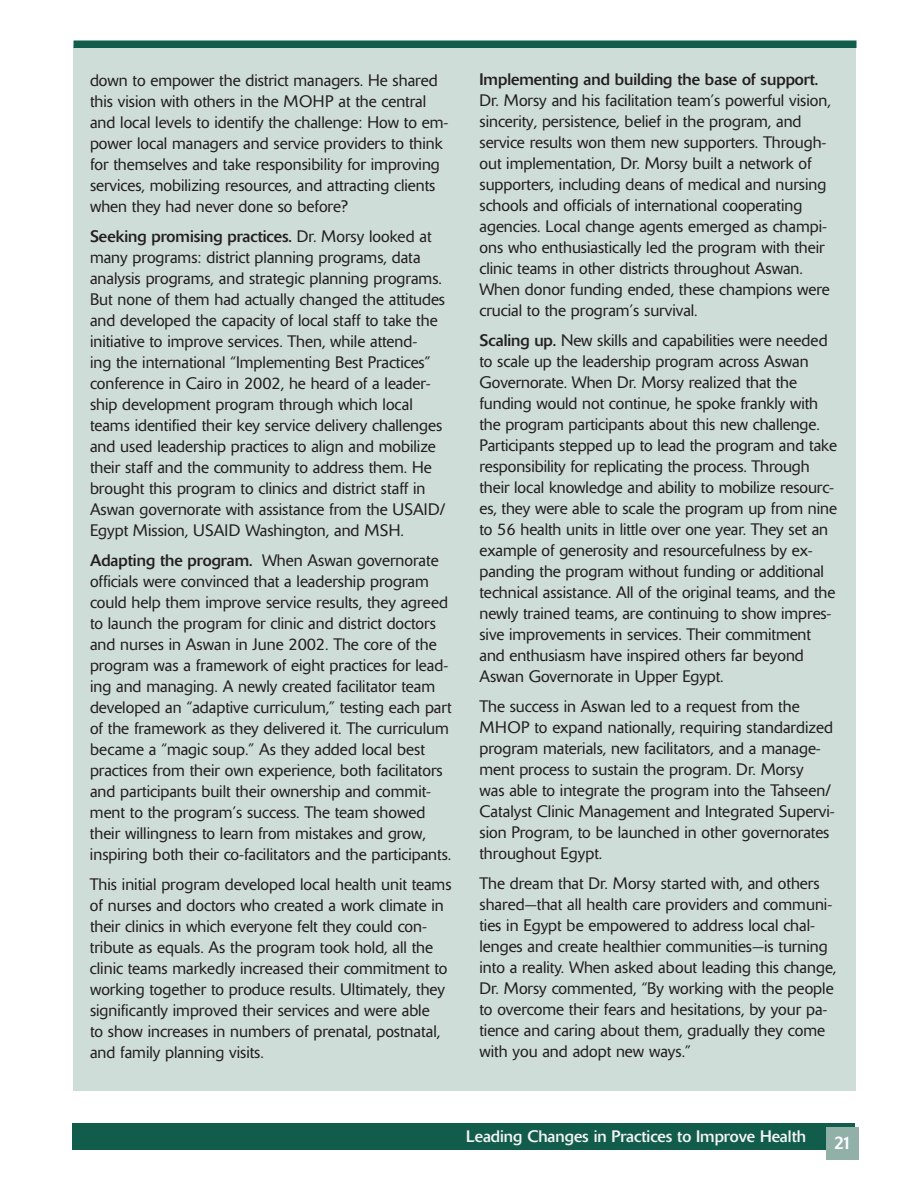
<style>
.page{position:relative;width:918px;height:1188px;background:#fff}
.page>*{position:absolute;margin:0;border:0;box-sizing:border-box;transform-origin:0 0}
.t1{font:18px "Delta";color:#fff}
.t2{font:300 16.5px/21px "Delta";color:#231f20}
.t3{font:16.5px "Delta";color:#f2f3f4}
.t4{font:16.5px "Delta";color:#231f20}
.s1{font-weight:400}
</style>
<div class="page">
<div style="left:72px;top:1123px;width:783px;height:27px;background:#115c4a"></div>
<div style="left:827px;top:1128px;width:32px;height:32px;background:#91b1a8"></div>
<div style="left:74px;top:46px;width:782px;height:1044px;background:#cfddd9"></div>
<div style="left:74px;top:40px;width:782px;height:8px;background:#115c4a"></div>
<p class="t2" style="left:90px;top:70px;width:360px">down to empower the district managers. He shared this vision with others in the MOHP at the central and local levels to identify the challenge: How to em&shy;power local managers and service providers to think for themselves and take responsibility for improving services, mobilizing resources, and attracting clients when they had never done so before?</p>
<p class="t2" style="left:90px;top:226px;width:357px"><span class="s1">Seeking promising practices.</span> Dr. Morsy looked at many programs: district planning programs, data analysis programs, and strategic planning programs.<br>But none of them had actually changed the attitudes and developed the capacity of local staff to take the initiative to improve services. Then, while attend-<br>ing the international “Implementing Best Practices” conference in Cairo in 2002, he heard of a leader&shy;ship development program through which local teams identified their key service delivery challenges and used leadership practices to align and mobilize their staff and the community to address them. He brought this program to clinics and district staff in Aswan governorate with assistance from the USAID/ Egypt Mission, USAID Washington, and MSH.</p>
<p class="t2" style="left:90px;top:550px;width:363px"><span class="s1">Adapting the program.</span> When Aswan governorate officials were convinced that a leadership program could help them improve service results, they agreed to launch the program for clinic and district doctors and nurses in Aswan in June 2002. The core of the program was a framework of eight practices for lead&shy;ing and managing. A newly created facilitator team developed an “adaptive curriculum,” testing each part of the framework as they delivered it. The curriculum became a “magic soup.” As they added local best practices from their own experience, both facilitators and participants built their ownership and commit&shy;ment to the program’s success. The team showed their willingness to learn from mistakes and grow, inspiring both their co-facilitators and the participants.</p>
<p class="t2" style="left:90px;top:874px;width:363px">This initial program developed local health unit teams of nurses and doctors who created a work climate in their clinics in which everyone felt they could con&shy;tribute as equals. As the program took hold, all the clinic teams markedly increased their commitment to working together to produce results. Ultimately, they significantly improved their services and were able<br>to show increases in numbers of prenatal, postnatal, and family planning visits.</p>
<p class="t4" style="left:479px;top:70px;width:340px">Implementing and building the base of support.</p>
<p class="t2" style="left:479px;top:90px;width:353px">Dr. Morsy and his facilitation team’s powerful vision, sincerity, persistence, belief in the program, and service results won them new supporters. Through&shy;out implementation, Dr. Morsy built a network of supporters, including deans of medical and nursing schools and officials of international cooperating agencies. Local change agents emerged as champi&shy;ons who enthusiastically led the program with their clinic teams in other districts throughout Aswan.<br>When donor funding ended, these champions were crucial to the program’s survival.</p>
<p class="t2" style="left:479px;top:330px;width:359px"><span class="s1">Scaling up.</span> New skills and capabilities were needed to scale up the leadership program across Aswan Governorate. When Dr. Morsy realized that the funding would not continue, he spoke frankly with the program participants about this new challenge.<br>Participants stepped up to lead the program and take responsibility for replicating the process. Through their local knowledge and ability to mobilize resourc&shy;es, they were able to scale the program up from nine to 56 health units in little over one year. They set an example of generosity and resourcefulness by ex&shy;panding the program without funding or additional technical assistance. All of the original teams, and the newly trained teams, are continuing to show impres&shy;sive improvements in services. Their commitment and enthusiasm have inspired others far beyond Aswan Governorate in Upper Egypt.</p>
<p class="t2" style="left:479px;top:696px;width:357px">The success in Aswan led to a request from the MHOP to expand nationally, requiring standardized program materials, new facilitators, and a manage&shy;ment process to sustain the program. Dr. Morsy<br>was able to integrate the program into the Tahseen/ Catalyst Clinic Management and Integrated Supervi&shy;sion Program, to be launched in other governorates throughout Egypt.</p>
<p class="t2" style="left:479px;top:873px;width:358px">The dream that Dr. Morsy started with, and others shared—that all health care providers and communi&shy;ties in Egypt be empowered to address local chal&shy;lenges and create healthier communities—is turning into a reality. When asked about leading this change, Dr. Morsy commented, “By working with the people to overcome their fears and hesitations, by your pa&shy;tience and caring about them, gradually they come with you and adopt new ways.”</p>
<p class="t3" style="left:466px;top:1127px;width:341px">Leading Changes in Practices to Improve Health</p>
<p class="t1" style="left:834px;top:1132px;width:19px">21</p>
</div>
